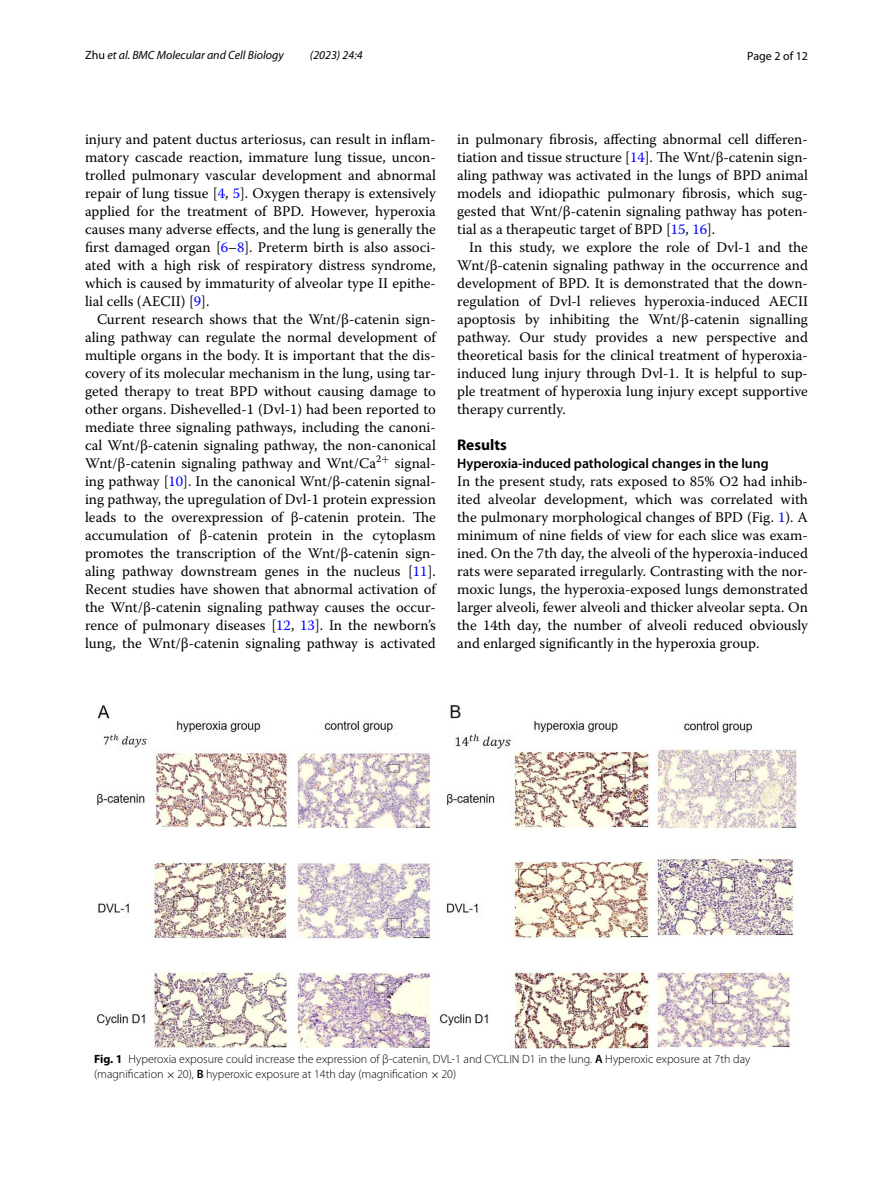
<style>
.page{position:relative;width:893px;height:1187px;background:#fff}
.page>*{position:absolute;margin:0;border:0;box-sizing:border-box;transform-origin:0 0}
.t1{font:700 15.45px "Myriad Pro";color:#000}
.t2{font:14.7px/18px "Warnock Pro";color:#000;text-align:justify}
.t3{font:600 13.8px "Myriad Pro";color:#000}
.t4{font:300 12px/15px "Myriad Pro";color:#000}
.t5{font:italic 12px "Myriad Pro";color:#000}
.t6{font:12px "Myriad Pro";color:#000}
.s1{font-style:normal}
.s2{color:#00f}
.s3{font-weight:700}
.s4{font-weight:600}
.s5{font-family:"MTSY";font-weight:400}
</style>
<div class="page">
<img style="left:96px;top:704px;width:701px;height:344px">
<p class="t5" style="left:85px;top:48px;width:200px"><span class="s1">Zhu</span> et al. BMC Molecular and Cell Biology</p>
<p class="t5" style="left:310px;top:48px;width:54px">(2023) 24:4</p>
<p class="t6" style="left:747px;top:48px;width:62px">Page 2 of 12</p>
<p class="t2" style="left:85px;top:130px;width:352px">injury and patent ductus arteriosus, can result in inflam&shy;matory cascade reaction, immature lung tissue, uncon&shy;trolled pulmonary vascular development and abnormal repair of lung tissue [<span class="s2">4</span>, <span class="s2">5</span>]. Oxygen therapy is extensively applied for the treatment of BPD. However, hyperoxia causes many adverse effects, and the lung is generally the first damaged organ [<span class="s2">6</span>–<span class="s2">8</span>]. Preterm birth is also associ&shy;ated with a high risk of respiratory distress syndrome, which is caused by immaturity of alveolar type II epithe&shy;lial cells (AECII) [<span class="s2">9</span>].</p>
<p class="t2" style="left:85px;top:310px;width:352px;text-indent:12px">Current research shows that the Wnt/β-catenin sign&shy;aling pathway can regulate the normal development of multiple organs in the body. It is important that the dis&shy;covery of its molecular mechanism in the lung, using tar&shy;geted therapy to treat BPD without causing damage to other organs. Dishevelled-1 (Dvl-1) had been reported to mediate three signaling pathways, including the canoni&shy;cal Wnt/β-catenin signaling pathway, the non-canonical Wnt/β-catenin signaling pathway and Wnt/Ca<sup>2</sup><sup>+</sup> signal&shy;ing pathway [<span class="s2">10</span>]. In the canonical Wnt/β-catenin signal&shy;ing pathway, the upregulation of Dvl-1 protein expression leads to the overexpression of β-catenin protein. The accumulation of β-catenin protein in the cytoplasm promotes the transcription of the Wnt/β-catenin sign&shy;aling pathway downstream genes in the nucleus [<span class="s2">11</span>].<br>Recent studies have showen that abnormal activation of the Wnt/β-catenin signaling pathway causes the occur&shy;rence of pulmonary diseases [<span class="s2">12</span>, <span class="s2">13</span>]. In the newborn’s lung, the Wnt/β-catenin signaling pathway is activated</p>
<p class="t2" style="left:457px;top:130px;width:352px">in pulmonary fibrosis, affecting abnormal cell differen&shy;tiation and tissue structure [<span class="s2">14</span>]. The Wnt/β-catenin sign&shy;aling pathway was activated in the lungs of BPD animal models and idiopathic pulmonary fibrosis, which sug&shy;gested that Wnt/β-catenin signaling pathway has poten&shy;tial as a therapeutic target of BPD [<span class="s2">15</span>, <span class="s2">16</span>].</p>
<p class="t2" style="left:457px;top:238px;width:352px;text-indent:12px">In this study, we explore the role of Dvl-1 and the Wnt/β-catenin signaling pathway in the occurrence and development of BPD. It is demonstrated that the down&shy;regulation of Dvl-l relieves hyperoxia-induced AECII apoptosis by inhibiting the Wnt/β-catenin signalling pathway. Our study provides a new perspective and theoretical basis for the clinical treatment of hyperoxia&shy;induced lung injury through Dvl-1. It is helpful to sup&shy;ple treatment of hyperoxia lung injury except supportive therapy currently.</p>
<p class="t1" style="left:457px;top:434px;width:51px">Results</p>
<p class="t3" style="left:457px;top:454px;width:313px">Hyperoxia‑induced pathological changes in the lung</p>
<p class="t2" style="left:457px;top:472px;width:352px">In the present study, rats exposed to 85% O2 had inhib&shy;ited alveolar development, which was correlated with the pulmonary morphological changes of BPD (Fig. <span class="s2">1</span>). A minimum of nine fields of view for each slice was exam&shy;ined. On the 7th day, the alveoli of the hyperoxia-induced rats were separated irregularly. Contrasting with the nor&shy;moxic lungs, the hyperoxia-exposed lungs demonstrated larger alveoli, fewer alveoli and thicker alveolar septa. On the 14th day, the number of alveoli reduced obviously and enlarged significantly in the hyperoxia group.</p>
<p class="t4" style="left:94px;top:1051px;width:658px"><span class="s3">Fig. 1</span> Hyperoxia exposure could increase the expression of β-catenin, DVL-1 and CYCLIN D1 in the lung. <span class="s4">A</span> Hyperoxic exposure at 7th day (magnification <span class="s5">×</span>20), <span class="s4">B</span> hyperoxic exposure at 14th day (magnification <span class="s5">×</span>20)</p>
</div>
